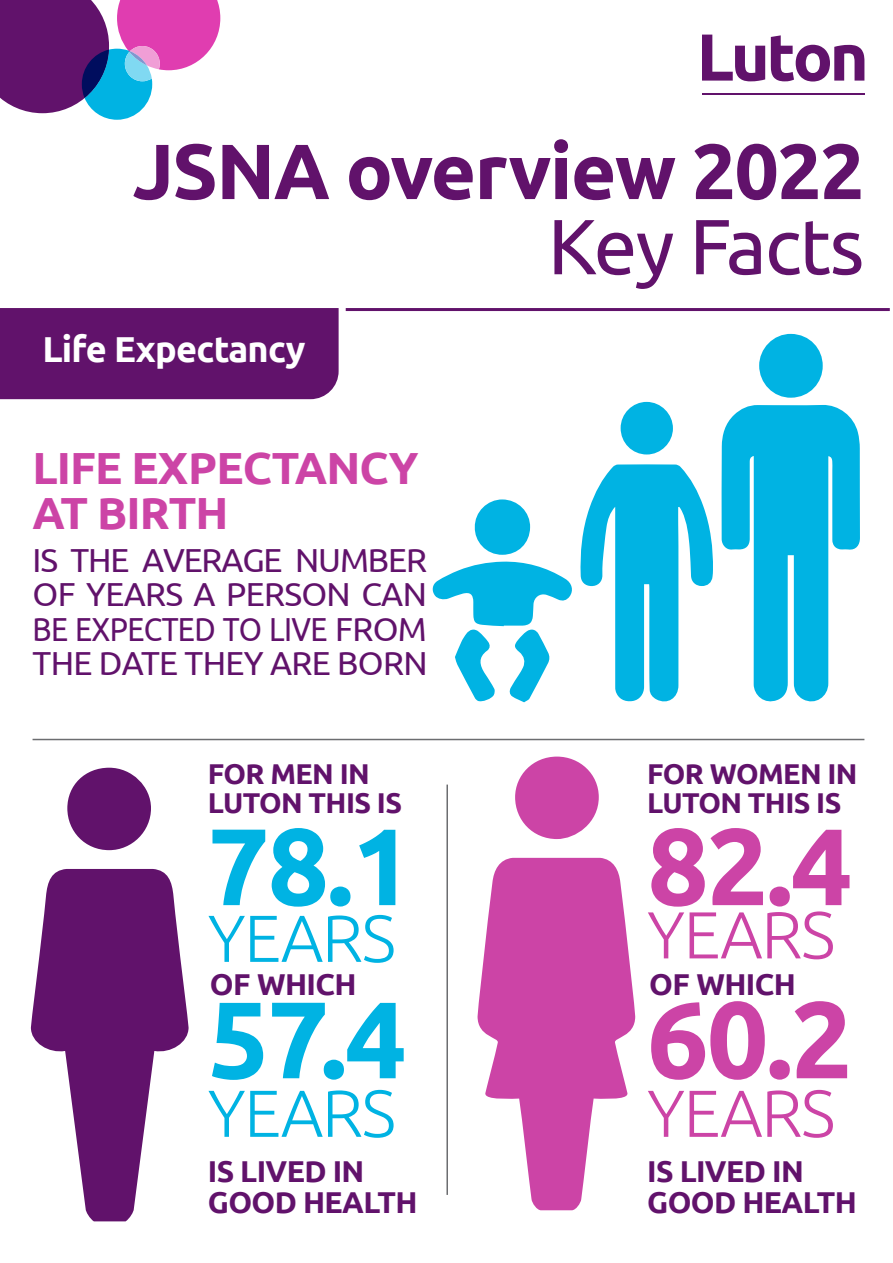
<style>
.page{position:relative;width:893px;height:1263px;background:#fff}
.page>*{position:absolute;margin:0;border:0;box-sizing:border-box;transform-origin:0 0}
.t1{font:700 108.75px "Ubuntu";color:#00b3e3}
.t2{font:700 108.75px "Ubuntu";color:#cc44a6}
.t3{font:700 78.15px "Ubuntu";letter-spacing:-.02em;color:#61126b}
.t4{font:78.15px "Ubuntu";letter-spacing:-.02em;color:#61126b}
.t5{font:300 66.3px "Ubuntu";letter-spacing:-.02em;color:#00b3e3}
.t6{font:300 66.3px "Ubuntu";letter-spacing:-.02em;color:#cc44a6}
.t7{font:700 45px/45px "Ubuntu";letter-spacing:-.02em;color:#cc44a6}
.t8{font:700 36px "Ubuntu";letter-spacing:-.02em;color:#fff}
.t9{font:33.3px/34.5px "Ubuntu";letter-spacing:-.02em;color:#61126b;text-align:justify}
.t10{font:700 30.15px/31.3px "Ubuntu";letter-spacing:-.02em;color:#61126b}
.t11{font:700 28.65px/29.7px "Ubuntu";letter-spacing:-.02em;color:#61126b}
.s1{font-style:inherit}
</style>
<div class="page">
<svg style="left:702px;top:35px;width:63px;height:46px"></svg>
<svg style="left:771px;top:35px;width:93px;height:47px"></svg>
<hr style="left:702px;top:94px;width:162px;height:1px;background:#61126b">
<div style="left:0;top:308px;width:339px;height:91px;background:#61126b"></div>
<div style="left:67px;top:768px;width:84px;height:82px;background:#61126b;border-radius:50%"></div>
<svg style="left:31px;top:869px;width:158px;height:352px;fill:#61126b"></svg>
<div style="left:515px;top:756px;width:84px;height:83px;background:#cc44a6;border-radius:50%"></div>
<svg style="left:478px;top:858px;width:157px;height:352px;fill:#cc44a6"></svg>
<svg style="left:721px;top:405px;width:139px;height:297px"></svg>
<svg style="left:580px;top:464px;width:133px;height:238px"></svg>
<div style="left:759px;top:334px;width:64px;height:64px;background:#00b3e3;border-radius:50%"></div>
<svg style="left:474px;top:499px;width:56px;height:56px"></svg>
<div style="left:621px;top:402px;width:52px;height:53px;background:#00b3e3;border-radius:50%"></div>
<svg style="left:432px;top:561px;width:140px;height:141px"></svg>
<hr style="left:346px;top:308px;width:544px;height:3px;background:#61126b">
<hr style="left:33px;top:739px;width:831px;height:1px;background:#6c6d70">
<hr style="left:446px;top:784px;width:2px;height:411px;background:#6c6d70">
<svg style="left:0;top:0;width:220px;height:120px"></svg>
<h1 class="t3" style="left:133px;top:124px;width:733px">JSNA overview 2022</h1>
<h1 class="t4" style="left:548px;top:199px;width:318px">Key Facts</h1>
<h2 class="t8" style="left:42px;top:327px;width:265px">Life Expectancy</h2>
<p class="t7" style="left:33px;top:444px;width:388px">LIFE EXPECTANCY<br>AT BIRTH</p>
<p class="t9" style="left:33px;top:541px;width:396px">IS THE AVERAGE NUMBER OF YEARS A PERSON CAN BE EXPECT<span class="s1">ED</span> TO LIVE FROM THE DATE THEY ARE BORN</p>
<p class="t11" style="left:208px;top:758px;width:196px">FOR MEN IN<br>LUTON THIS IS</p>
<p class="t1" style="left:208px;top:800px;width:207px">78.1</p>
<p class="t5" style="left:208px;top:898px;width:190px">YEARS</p>
<p class="t10" style="left:210px;top:968px;width:148px">OF WHICH</p>
<p class="t1" style="left:208px;top:974px;width:200px">57.4</p>
<p class="t5" style="left:208px;top:1073px;width:190px">YEARS</p>
<p class="t10" style="left:208px;top:1155px;width:211px">IS LIVED IN<br>GOOD HEALTH</p>
<p class="t11" style="left:647px;top:758px;width:212px">FOR WOMEN IN<br>LUTON THIS IS</p>
<p class="t2" style="left:647px;top:800px;width:207px">82.4</p>
<p class="t6" style="left:647px;top:895px;width:190px">YEARS</p>
<p class="t10" style="left:649px;top:968px;width:148px">OF WHICH</p>
<p class="t2" style="left:647px;top:974px;width:207px">60.2</p>
<p class="t6" style="left:647px;top:1073px;width:190px">YEARS</p>
<p class="t10" style="left:647px;top:1155px;width:211px">IS LIVED IN<br>GOOD HEALTH</p>
</div>
